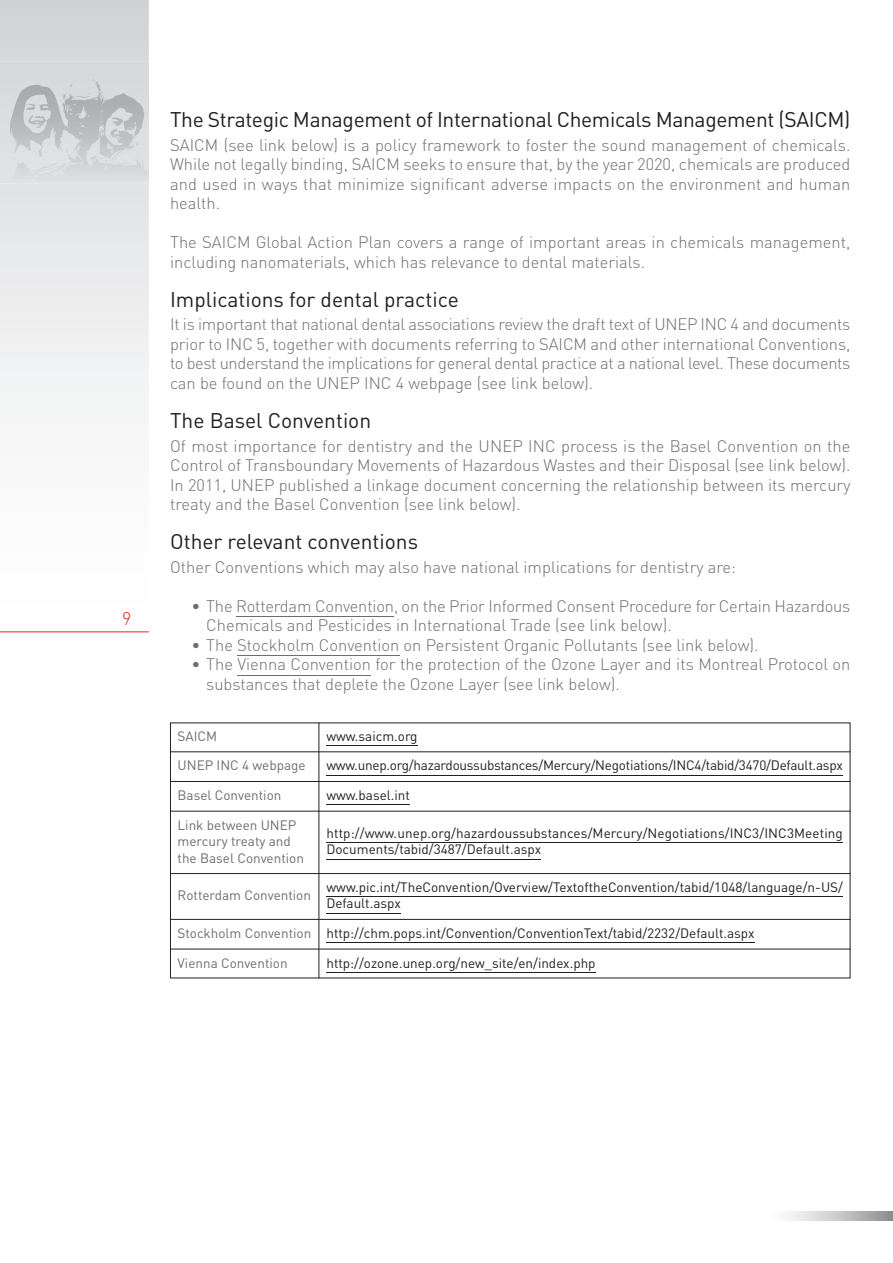
<style>
.page{position:relative;width:893px;height:1263px;background:#fff}
.page>*{position:absolute;margin:0;border:0;box-sizing:border-box;transform-origin:0 0}
.t1{font:21px "DIN";letter-spacing:-.015em;color:#231f20}
.t2{font:300 18px "DIN";color:#ee1d23}
.t3{font:300 16.5px/19.5px "DIN";color:#6c6d70;text-align:justify}
.t4{font:13.5px/16.5px "DIN";color:#231f20}
.t5{font:13.5px/16.5px "DIN";color:#6c6d70}
.s1{color:#6c6d70}
</style>
<div class="page">
<svg style="left:788px;top:1212px;width:105px;height:8px"></svg>
<svg style="left:0;top:0;width:149px;height:412px"></svg>
<img style="left:0;top:62px;width:149px;height:122px">
<img style="left:0;top:66px;width:149px;height:117px">
<hr style="left:0;top:631px;width:149px;height:1px;background:#ee1d23">
<hr style="left:236px;top:616px;width:158px;height:1px;background:#6c6d70">
<hr style="left:237px;top:655px;width:162px;height:1px;background:#6c6d70">
<hr style="left:237px;top:675px;width:134px;height:1px;background:#6c6d70">
<hr style="left:326px;top:745px;width:92px;height:1px;background:#231f20">
<hr style="left:326px;top:775px;width:517px;height:1px;background:#231f20">
<hr style="left:326px;top:804px;width:84px;height:1px;background:#231f20">
<hr style="left:326px;top:842px;width:517px;height:1px;background:#231f20">
<hr style="left:326px;top:859px;width:215px;height:1px;background:#231f20">
<hr style="left:326px;top:896px;width:517px;height:1px;background:#231f20">
<hr style="left:326px;top:913px;width:75px;height:1px;background:#231f20">
<hr style="left:326px;top:942px;width:429px;height:1px;background:#231f20">
<hr style="left:326px;top:972px;width:270px;height:1px;background:#231f20">
<hr style="left:170px;top:751px;width:680px;height:1px;background:#231f20">
<hr style="left:170px;top:781px;width:680px;height:1px;background:#231f20">
<hr style="left:170px;top:811px;width:680px;height:1px;background:#231f20">
<hr style="left:170px;top:873px;width:680px;height:1px;background:#231f20">
<hr style="left:170px;top:919px;width:680px;height:1px;background:#231f20">
<hr style="left:170px;top:949px;width:680px;height:1px;background:#231f20">
<hr style="left:319px;top:722px;width:1px;height:256px;background:#231f20">
<p class="t2" style="left:122px;top:608px;width:11px">9</p>
<p class="t1" style="left:170px;top:107px;width:682px">The Strategic Management of International Chemicals Management (SAICM)</p>
<p class="t3" style="left:170px;top:135px;width:682px">SAICM (see link below) is a policy framework to foster the sound management of chemicals.<br>While not legally binding, SAICM seeks to ensure that, by the year 2020, chemicals are produced and used in ways that minimize significant adverse impacts on the environment and human health.</p>
<p class="t3" style="left:170px;top:233px;width:682px">The SAICM Global Action Plan covers a range of important areas in chemicals management, including nanomaterials, which has relevance to dental materials.</p>
<p class="t1" style="left:170px;top:287px;width:290px">Implications for dental practice</p>
<p class="t3" style="left:170px;top:315px;width:682px">It is important that national dental associations review the draft text of UNEP INC 4 and documents prior to INC 5, together with documents referring to SAICM and other international Conventions, to best understand the implications for general dental practice at a national level. These documents can be found on the UNEP INC 4 webpage (see link below).</p>
<p class="t1" style="left:170px;top:408px;width:203px">The Basel Convention</p>
<p class="t3" style="left:170px;top:436px;width:682px">Of most importance for dentistry and the UNEP INC process is the Basel Convention on the Control of Transboundary Movements of Hazardous Wastes and their Disposal (see link below).<br>In 2011, UNEP published a linkage document concerning the relationship between its mercury treaty and the Basel Convention (see link below).</p>
<p class="t1" style="left:170px;top:530px;width:250px">Other relevant conventions</p>
<p class="t3" style="left:170px;top:557px;width:567px">Other Conventions which may also have national implications for dentistry are:</p>
<p class="t3" style="left:206px;top:596px;width:646px;text-indent:-15px">• The Rotterdam Convention, on the Prior Informed Consent Procedure for Certain Hazardous<br>Chemicals and Pesticides in International Trade (see link below).</p>
<p class="t3" style="left:191px;top:635px;width:569px">• The Stockholm Convention on Persistent Organic Pollutants (see link below).</p>
<p class="t3" style="left:206px;top:655px;width:646px;text-indent:-15px">• The Vienna Convention for the protection of the Ozone Layer and its Montreal Protocol on substances that deplete the Ozone Layer (see link below).</p>
<p class="t5" style="left:178px;top:728px;width:41px">SAICM</p>
<p class="t4" style="left:326px;top:728px;width:93px">www.saicm.org</p>
<p class="t5" style="left:178px;top:757px;width:130px">UNEP INC 4 webpage</p>
<p class="t4" style="left:326px;top:757px;width:518px">www.unep.org/hazardoussubstances/Mercury/Negotiations/INC4/tabid/3470/Default.aspx</p>
<p class="t5" style="left:178px;top:787px;width:105px">Basel Convention</p>
<p class="t4" style="left:326px;top:787px;width:85px">www.basel.int</p>
<p class="t5" style="left:178px;top:817px;width:128px">Link between UNEP mercury treaty and the Basel Convention</p>
<p class="t4" style="left:326px;top:825px;width:518px">http://www.unep.org/hazardoussubstances/Mercury/Negotiations/INC3/INC3Meeting<br>Documents/tabid/3487/Default.aspx</p>
<p class="t5" style="left:178px;top:887px;width:135px">Rotterdam Convention</p>
<p class="t4" style="left:326px;top:879px;width:518px">www.pic.int/TheConvention/Overview/TextoftheConvention/tabid/1048/language/n-US/<br>Default.aspx</p>
<p class="t4" style="left:178px;top:918px;width:579px;line-height:29.7px"><span class="s1">Stockholm Convention</span> http://chm.pops.int/Convention/ConventionText/tabid/2232/Default.aspx<br><span class="s1">Vienna Convention</span></p>
<p class="t4" style="left:326px;top:955px;width:271px">http://ozone.unep.org/new_site/en/index.php</p>
</div>
